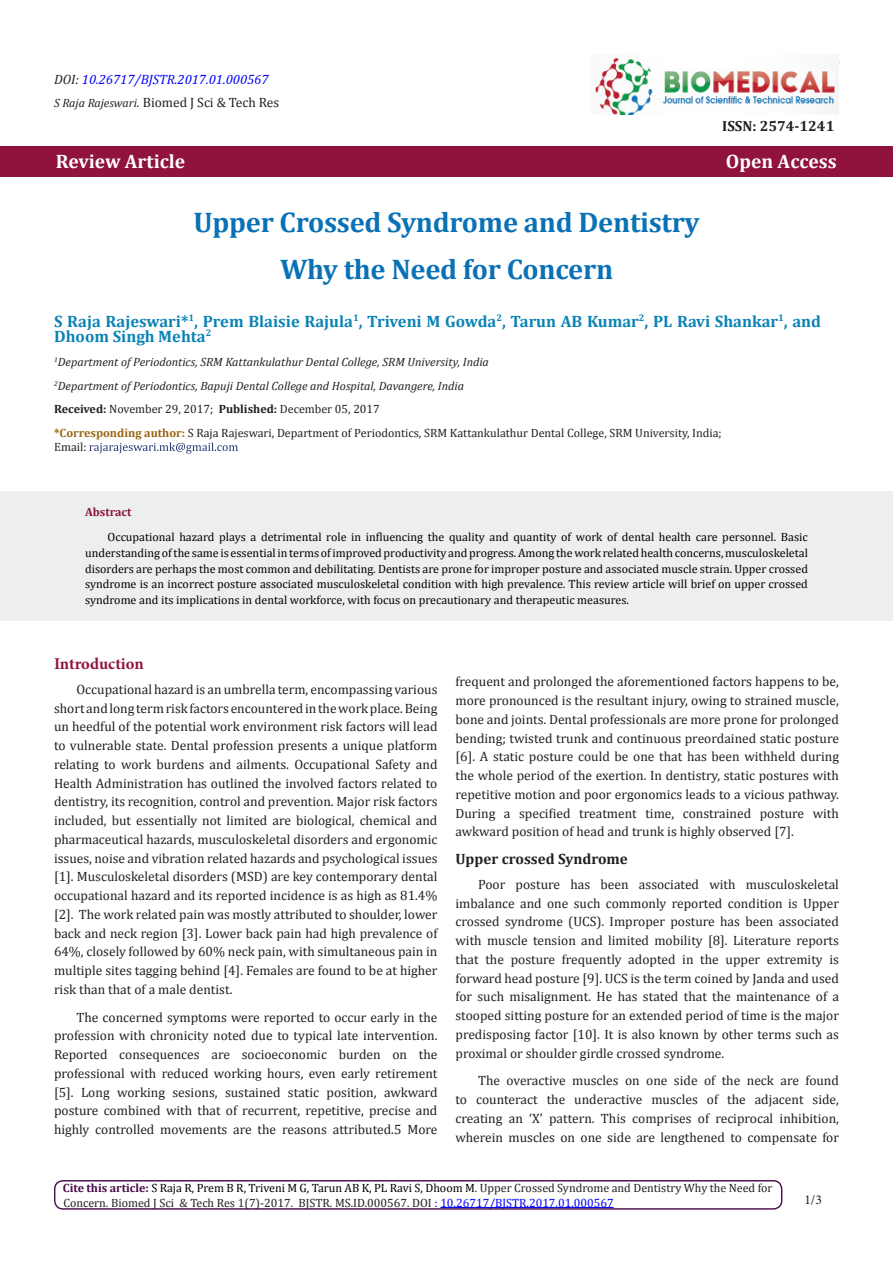
<style>
.page{position:relative;width:893px;height:1263px;background:#fff}
.page>*{position:absolute;margin:0;border:0;box-sizing:border-box;transform-origin:0 0}
.t1{font:700 28.5px "Cambria";letter-spacing:-.01em;color:#0971b5}
.t2{font:700 19.5px "Cambria";color:#fff}
.t3{font:700 16.5px/15px "Cambria";color:#0983b5}
.t4{font:700 16.5px "Minion Pro";letter-spacing:-.005em;color:#8f133a}
.t5{font:700 15px "Cambria";color:#231f20}
.t6{font:700 14.7px "Cambria";color:#231f20}
.t7{font:13.5px/18.8px "Cambria";color:#231f20;text-align:justify}
.t8{font:italic 13.5px "Cambria";color:#00f}
.t9{font:13.5px "Minion Pro";color:#231f20}
.t10{font:12px/15.8px "Cambria";color:#000;text-align:justify}
.t11{font:12px "Cambria";color:#231f20}
.t12{font:italic 12px "Cambria";color:#231f20}
.t13{font:700 12px "Cambria";color:#8f133a}
.s1{color:#231f20}
.s2{font-style:italic;font-size:12px}
.s3{font-style:italic}
.s4{font-weight:700}
.s5{font-weight:700;color:#996515}
.s6{font-weight:700;color:#480a4b}
.s7{color:#00f}
</style>
<div class="page">
<div style="left:0;top:146px;width:893px;height:31px;background:#8f133a"></div>
<svg style="left:89px;top:442px;width:149px;height:12px"></svg>
<img style="left:594px;top:54px;width:244px;height:60px">
<div style="left:54px;top:1180px;width:728px;height:29px;border:1px solid #480a4b;border-radius:8px"></div>
<div style="left:0;top:491px;width:893px;height:130px;background:#edefed"></div>
<p class="t8" style="left:54px;top:70px;width:216px"><span class="s1">DOI:</span> 10.26717/BJSTR.2017.01.000567</p>
<p class="t7" style="left:54px;top:93px;width:227px"><span class="s2">S Raja Rajeswari</span><span class="s3">.</span> Biomed J Sci &amp; Tech Res</p>
<p class="t6" style="left:722px;top:116px;width:114px">ISSN: 2574-1241</p>
<p class="t2" style="left:56px;top:147px;width:131px">Review Article</p>
<p class="t2" style="left:726px;top:147px;width:112px">Open Access</p>
<p class="t1" style="left:194px;top:202px;width:508px">Upper Crossed Syndrome and Dentistry</p>
<p class="t1" style="left:280px;top:249px;width:335px">Why the Need for Concern</p>
<p class="t3" style="left:54px;top:313px;width:768px">S Raja Rajeswari*<sup>1</sup>, Prem Blaisie Rajula<sup>1</sup>, Triveni M Gowda<sup>2</sup>, Tarun AB Kumar<sup>2</sup>, PL Ravi Shankar<sup>1</sup>, and<br>Dhoom Singh Mehta<sup>2</sup></p>
<p class="t12" style="left:54px;top:353px;width:436px"><sup>1</sup>Department of Periodontics, SRM Kattankulathur Dental College, SRM University, India</p>
<p class="t12" style="left:54px;top:377px;width:411px"><sup>2</sup>Department of Periodontics, Bapuji Dental College and Hospital, Davangere, India</p>
<p class="t11" style="left:54px;top:402px;width:327px"><span class="s4">Received:</span> November 29, 2017; <span class="s4">Published:</span> December 05, 2017</p>
<p class="t11" style="left:54px;top:425px;width:669px"><span class="s5">*Corresponding author:</span> S Raja Rajeswari, Department of Periodontics, SRM Kattankulathur Dental College, SRM University, India;</p>
<p class="t11" style="left:54px;top:440px;width:34px">Email:</p>
<p class="t13" style="left:85px;top:504px;width:48px">Abstract</p>
<p class="t10" style="left:85px;top:529px;width:724px;text-indent:22px">Occupational hazard plays a detrimental role in influencing the quality and quantity of work of dental health care personnel. Basic understanding of the same is essential in terms of improved productivity and progress. Among the work related health concerns, musculoskeletal disorders are perhaps the most common and debilitating. Dentists are prone for improper posture and associated muscle strain. Upper crossed syndrome is an incorrect posture associated musculoskeletal condition with high prevalence. This review article will brief on upper crossed syndrome and its implications in dental workforce, with focus on precautionary and therapeutic measures.</p>
<p class="t4" style="left:54px;top:652px;width:91px">Introduction</p>
<p class="t7" style="left:54px;top:680px;width:385px;text-indent:22px">Occupational hazard is an umbrella term, encompassing various short and long term risk factors encountered in the work place. Being un heedful of the potential work environment risk factors will lead to vulnerable state. Dental profession presents a unique platform relating to work burdens and ailments. Occupational Safety and Health Administration has outlined the involved factors related to dentistry, its recognition, control and prevention. Major risk factors included, but essentially not limited are biological, chemical and pharmaceutical hazards, musculoskeletal disorders and ergonomic issues, noise and vibration related hazards and psychological issues [1]. Musculoskeletal disorders (MSD) are key contemporary dental occupational hazard and its reported incidence is as high as 81.4% [2]. The work related pain was mostly attributed to shoulder, lower back and neck region [3]. Lower back pain had high prevalence of 64%, closely followed by 60% neck pain, with simultaneous pain in multiple sites tagging behind [4]. Females are found to be at higher risk than that of a male dentist.</p>
<p class="t7" style="left:54px;top:1007px;width:385px;text-indent:22px">The concerned symptoms were reported to occur early in the profession with chronicity noted due to typical late intervention.<br>Reported consequences are socioeconomic burden on the professional with reduced working hours, even early retirement [5]. Long working sesions, sustained static position, awkward posture combined with that of recurrent, repetitive, precise and highly controlled movements are the reasons attributed.5 More</p>
<p class="t7" style="left:455px;top:672px;width:385px">frequent and prolonged the aforementioned factors happens to be, more pronounced is the resultant injury, owing to strained muscle, bone and joints. Dental professionals are more prone for prolonged bending; twisted trunk and continuous preordained static posture [6]. A static posture could be one that has been withheld during the whole period of the exertion. In dentistry, static postures with repetitive motion and poor ergonomics leads to a vicious pathway.<br>During a specified treatment time, constrained posture with awkward position of head and trunk is highly observed [7].</p>
<p class="t5" style="left:455px;top:848px;width:174px">Upper crossed Syndrome</p>
<p class="t7" style="left:455px;top:875px;width:385px;text-indent:22px">Poor posture has been associated with musculoskeletal imbalance and one such commonly reported condition is Upper crossed syndrome (UCS). Improper posture has been associated with muscle tension and limited mobility [8]. Literature reports that the posture frequently adopted in the upper extremity is forward head posture [9]. UCS is the term coined by Janda and used for such misalignment. He has stated that the maintenance of a stooped sitting posture for an extended period of time is the major predisposing factor [10]. It is also known by other terms such as proximal or shoulder girdle crossed syndrome.</p>
<p class="t7" style="left:455px;top:1071px;width:385px;text-indent:22px">The overactive muscles on one side of the neck are found to counteract the underactive muscles of the adjacent side, creating an ‘X’ pattern. This comprises of reciprocal inhibition, wherein muscles on one side are lengthened to compensate for</p>
<p class="t10" style="left:63px;top:1180px;width:711px"><span class="s6">Cite this article:</span> S Raja R, Prem B R, Triveni M G, Tarun AB K, PL Ravi S, Dhoom M<span class="s1">. Upper Crossed Syndrome and Dentistry Why the Need for</span></p>
<p class="t11" style="left:63px;top:1195px;width:552px">Concern. Biomed J Sci &amp; Tech Res 1(7)-2017. BJSTR. MS.ID.000567. DOI <span class="s7">: 10.26717/BJSTR.2017.01.000567</span></p>
<p class="t9" style="left:804px;top:1191px;width:19px">1/3</p>
</div>
